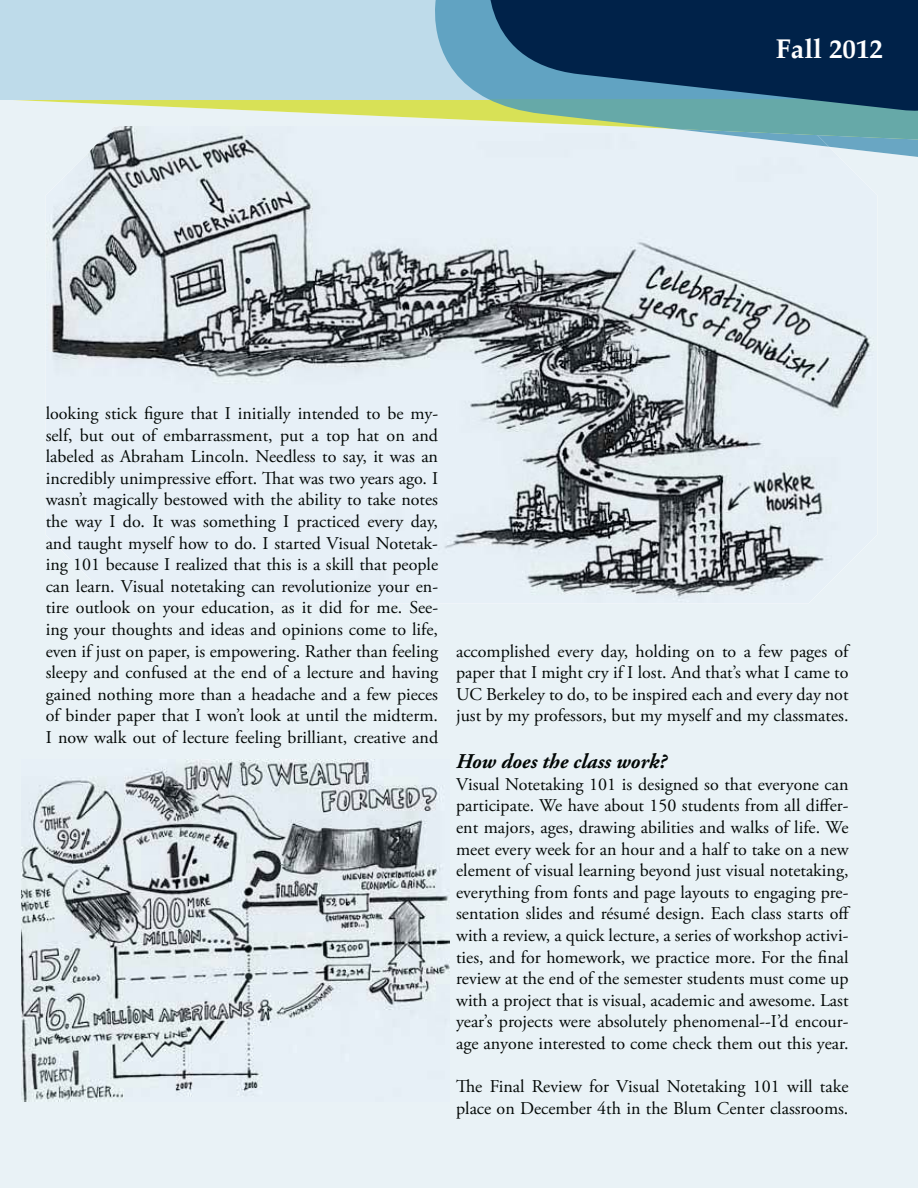
<style>
.page{position:relative;width:918px;height:1188px;background:#fff}
.page>*{position:absolute;margin:0;border:0;box-sizing:border-box;transform-origin:0 0}
.t1{font:700 27px "Palatino";color:#fff}
.t2{font:italic 700 21px "Adobe Garamond Pro";color:#030806}
.t3{font:18px/21.6px "Adobe Garamond Pro";color:#030806;text-align:justify}
</style>
<div class="page">
<div style="left:0;top:140px;width:918px;height:1048px;background:#e9f2f6"></div>
<img style="left:46px;top:140px;width:831px;height:464px">
<svg style="left:0;top:99px;width:488px;height:41px;background:#e1eace"></svg>
<img style="left:22px;top:760px;width:428px;height:342px">
<hr style="left:0;top:0;width:4px;height:99px;background:#bedbea">
<div style="left:4px;top:0;width:914px;height:99px;background:#bedbea"></div>
<svg style="left:488px;top:122px;width:430px;height:35px;background:#b9d6da"></svg>
<svg style="left:435px;top:0;width:37px;height:89px;fill:#61a3c2"></svg>
<svg style="left:472px;top:0;width:446px;height:122px;background:#244f6a"></svg>
<h1 class="t1" style="left:776px;top:36px;width:109px">Fall 2012</h1>
<p class="t3" style="left:46px;top:404px;width:394px">looking stick figure that I initially intended to be my&shy;self, but out of embarrassment, put a top hat on and labeled as Abraham Lincoln. Needless to say, it was an incredibly unimpressive effort. That was two years ago. I wasn’t magically bestowed with the ability to take notes the way I do. It was something I practiced every day, and taught myself how to do. I started Visual Notetak&shy;ing 101 because I realized that this is a skill that people can learn. Visual notetaking can revolutionize your en&shy;tire outlook on your education, as it did for me. See&shy;ing your thoughts and ideas and opinions come to life, even if just on paper, is empowering. Rather than feeling sleepy and confused at the end of a lecture and having gained nothing more than a headache and a few pieces of binder paper that I won’t look at until the midterm.<br>I now walk out of lecture feeling brilliant, creative and</p>
<p class="t3" style="left:456px;top:641px;width:394px">accomplished every day, holding on to a few pages of paper that I might cry if I lost. And that’s what I came to UC Berkeley to do, to be inspired each and every day not just by my professors, but my myself and my classmates.</p>
<p class="t2" style="left:456px;top:753px;width:212px">How does the class work?</p>
<p class="t3" style="left:456px;top:775px;width:396px">Visual Notetaking 101 is designed so that everyone can participate. We have about 150 students from all differ&shy;ent majors, ages, drawing abilities and walks of life. We meet every week for an hour and a half to take on a new element of visual learning beyond just visual notetaking, everything from fonts and page layouts to engaging pre&shy;sentation slides and résumé design. Each class starts off with a review, a quick lecture, a series of workshop activi&shy;ties, and for homework, we practice more. For the final review at the end of the semester students must come up with a project that is visual, academic and awesome. Last year’s projects were absolutely phenomenal--I’d encour&shy;age anyone interested to come check them out this year.</p>
<p class="t3" style="left:456px;top:1077px;width:394px">The Final Review for Visual Notetaking 101 will take place on December 4th in the Blum Center classrooms.</p>
</div>
